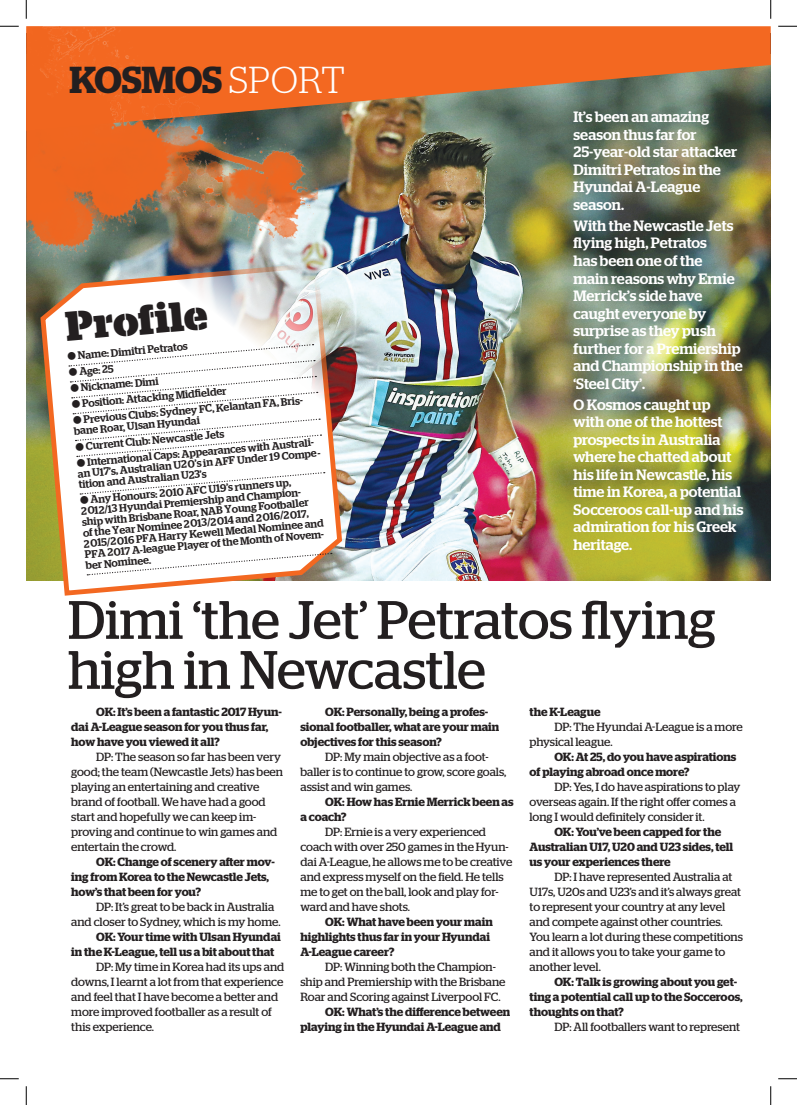
<style>
.page{position:relative;width:797px;height:1105px;background:#fff}
.page>*{position:absolute;margin:0;border:0;box-sizing:border-box;transform-origin:0 0}
.t1{font:53.88px/50px "Stag";letter-spacing:-.005em;color:#231f20}
.t2{font:700 41.38px "Stag Stencil";color:#231f20}
.t3{font:600 37.5px "Stag";letter-spacing:-.01em;color:#231f20}
.t4{font:500 15px/17.5px "Stag";color:#fff}
.t5{font:11.88px "Stag";letter-spacing:-.005em;color:#231f20}
.t6{font:600 11.88px "Stag";color:#231f20}
.t7{font:500 10.88px/10.9px "Stag";color:#231f20}
.s1{font-weight:300;color:#fff}
</style>
<div class="page">
<img style="left:26px;top:131px;width:744px;height:450px">
<svg style="left:353px;top:26px;width:417px;height:105px;fill:#f36821"></svg>
<img style="left:26px;top:26px;width:327px;height:363px">
<img style="left:36px;top:261px;width:308px;height:335px">
<svg style="left:69px;top:343px;width:252px;height:114px"></svg>
<svg style="left:80px;top:471px;width:245px;height:24px"></svg>
<svg style="left:87px;top:552px;width:245px;height:24px"></svg>
<svg style="left:0;top:25px;width:19px;height:2px"></svg>
<svg style="left:778px;top:25px;width:19px;height:2px"></svg>
<svg style="left:0;top:1078px;width:19px;height:1px"></svg>
<svg style="left:778px;top:1078px;width:19px;height:1px"></svg>
<svg style="left:25px;top:0;width:2px;height:19px"></svg>
<svg style="left:25px;top:1086px;width:2px;height:19px"></svg>
<svg style="left:770px;top:0;width:1px;height:19px"></svg>
<svg style="left:770px;top:1086px;width:1px;height:19px"></svg>
<p class="t3" style="left:69px;top:58px;width:277px">KOSMOS <span class="s1">SPORT</span></p>
<p class="t2" style="left:63px;top:302px;width:144px;rotate:-5deg">Profile</p>
<p class="t7" style="left:67px;top:351px;width:122px;rotate:-5deg">● Name: Dimitri Petratos</p>
<p class="t7" style="left:68px;top:367px;width:46px;rotate:-5deg">● Age: 25</p>
<p class="t7" style="left:70px;top:383px;width:90px;rotate:-5deg">● Nickname: Dimi</p>
<p class="t7" style="left:71px;top:399px;width:157px;rotate:-5deg">● Position: Attacking Midfi elder</p>
<p class="t7" style="left:73px;top:415px;width:234px;rotate:-5deg">● Previous Clubs: Sydney FC, Kelantan FA, Bris&shy;bane Roar, Ulsan Hyundai</p>
<p class="t7" style="left:75px;top:441px;width:151px;rotate:-5deg">● Current Club: Newcastle Jets</p>
<p class="t7" style="left:76px;top:457px;width:247px;rotate:-5deg">● International Caps: Appearances with Australi&shy;an U17’s, Australian U20’s in AFF Under 19 Compe&shy;tition and Australian U23’s</p>
<p class="t7" style="left:80px;top:495px;width:244px;rotate:-5deg">● Any Honours: 2010 AFC U19’s runners up, 2012/13 Hyundai Premiership and Champion&shy;ship with Brisbane Roar, NAB Young Footballer<br>of the Year Nominee 2013/2014 and 2016/2017, 2015/2016 PFA Harry Kewell Medal Nominee and PFA 2017 A-league Player of the Month of Novem&shy;ber Nominee.</p>
<p class="t4" style="left:573px;top:108px;width:165px">It’s been an amazing season thus far for<br>25-year-old star attacker<br>Dimitri Petratos in the<br>Hyundai A-League season.</p>
<p class="t4" style="left:573px;top:217px;width:171px">With the Newcastle Jets flying high, Petratos<br>has been one of the<br>main reasons why Ernie<br>Merrick’s side have caught everyone by surprise as they push further for a Premiership and Championship in the ‘Steel City’.</p>
<p class="t4" style="left:573px;top:395px;width:171px">O Kosmos caught up with one of the hottest prospects in Australia where he chatted about his life in Newcastle, his time in Korea, a potential<br>Socceroos call-up and his admiration for his Greek heritage.</p>
<p class="t1" style="left:68px;top:594px;width:649px">Dimi ‘the Jet’ Petratos flying high in Newcastle</p>
<p class="t6" style="left:96px;top:705px;width:187px">OK: It’s beena fantastic 2017 Hyun-</p>
<p class="t6" style="left:71px;top:720px;width:198px">dai A-League season for youthus far,</p>
<p class="t6" style="left:71px;top:735px;width:150px">how have you viewed it all?</p>
<p class="t5" style="left:96px;top:750px;width:186px">DP: The season so far has been very</p>
<p class="t5" style="left:71px;top:765px;width:213px">good; the team (Newcastle Jets) has been</p>
<p class="t5" style="left:71px;top:780px;width:189px">playing an entertaining and creative</p>
<p class="t5" style="left:71px;top:795px;width:196px">brand of football. We have had a good</p>
<p class="t5" style="left:71px;top:810px;width:186px">start and hopefully we can keep im-</p>
<p class="t5" style="left:71px;top:825px;width:207px">proving and continue to win games and</p>
<p class="t5" style="left:71px;top:840px;width:107px">entertain the crowd.</p>
<p class="t6" style="left:96px;top:855px;width:180px">OK: Change of scenery after mov-</p>
<p class="t6" style="left:71px;top:870px;width:199px">ing from Korea to the Newcastle Jets,</p>
<p class="t6" style="left:71px;top:885px;width:131px">how’s that been for you?</p>
<p class="t5" style="left:96px;top:900px;width:180px">DP: It’s great to be back in Australia</p>
<p class="t5" style="left:71px;top:915px;width:211px">and closer to Sydney, which is my home.</p>
<p class="t6" style="left:96px;top:930px;width:186px">OK:Your time with Ulsan Hyundai</p>
<p class="t6" style="left:71px;top:945px;width:204px">in the K-League, tell us a bit about that</p>
<p class="t5" style="left:96px;top:960px;width:190px">DP: My time in Korea had its ups and</p>
<p class="t5" style="left:71px;top:975px;width:213px">downs, I learnt a lot from that experience</p>
<p class="t5" style="left:71px;top:990px;width:208px">and feel that I have become a better and</p>
<p class="t5" style="left:71px;top:1005px;width:202px">more improved footballer as a result of</p>
<p class="t5" style="left:71px;top:1020px;width:84px">this experience.</p>
<p class="t6" style="left:325px;top:705px;width:164px">OK: Personally, being a profes-</p>
<p class="t6" style="left:300px;top:720px;width:200px">sional footballer, what are your main</p>
<p class="t6" style="left:300px;top:735px;width:143px">objectives for this season?</p>
<p class="t5" style="left:325px;top:750px;width:165px">DP: My main objective as a foot-</p>
<p class="t5" style="left:300px;top:765px;width:207px">baller is to continue to grow, score goals,</p>
<p class="t5" style="left:300px;top:780px;width:113px">assist and win games.</p>
<p class="t6" style="left:325px;top:795px;width:190px">OK: How has Ernie Merrick beenas</p>
<p class="t6" style="left:300px;top:810px;width:48px">a coach?</p>
<p class="t5" style="left:325px;top:825px;width:162px">DP: Ernie is a very experienced</p>
<p class="t5" style="left:300px;top:840px;width:210px">coach with over 250 games in the Hyun-</p>
<p class="t5" style="left:300px;top:855px;width:213px">dai A-League, he allows me to be creative</p>
<p class="t5" style="left:300px;top:870px;width:205px">and express myself on the field. He tells</p>
<p class="t5" style="left:300px;top:885px;width:200px">me to get on the ball, look and play for-</p>
<p class="t5" style="left:300px;top:900px;width:111px">ward and have shots.</p>
<p class="t6" style="left:325px;top:915px;width:169px">OK:What have been your main</p>
<p class="t6" style="left:300px;top:930px;width:191px">highlights thus far in your Hyundai</p>
<p class="t6" style="left:300px;top:945px;width:96px">A-League career?</p>
<p class="t5" style="left:325px;top:960px;width:172px">DP: Winning both the Champion-</p>
<p class="t5" style="left:300px;top:975px;width:207px">ship and Premiership with the Brisbane</p>
<p class="t5" style="left:300px;top:990px;width:202px">Roar and Scoring against Liverpool FC.</p>
<p class="t6" style="left:325px;top:1005px;width:186px">OK: What’s the difference between</p>
<p class="t6" style="left:300px;top:1020px;width:202px">playing in the Hyundai A-League and</p>
<p class="t6" style="left:529px;top:705px;width:72px">the K-League</p>
<p class="t5" style="left:554px;top:720px;width:190px">DP: The Hyundai A-League is a more</p>
<p class="t5" style="left:529px;top:735px;width:84px">physical league.</p>
<p class="t6" style="left:554px;top:750px;width:183px">OK: At 25, do you have aspirations</p>
<p class="t6" style="left:529px;top:765px;width:161px">of playing abroad once more?</p>
<p class="t5" style="left:554px;top:780px;width:188px">DP: Yes, I do have aspirations to play</p>
<p class="t5" style="left:529px;top:795px;width:208px">overseas again. If the right offer comes a</p>
<p class="t5" style="left:529px;top:810px;width:177px">long I would definitely consider it.</p>
<p class="t6" style="left:554px;top:825px;width:168px">OK: You’ve been capped for the</p>
<p class="t6" style="left:529px;top:840px;width:205px">Australian U17, U20and U23 sides,tell</p>
<p class="t6" style="left:529px;top:855px;width:143px">us your experiences there</p>
<p class="t5" style="left:554px;top:870px;width:179px">DP: I have represented Australia at</p>
<p class="t5" style="left:529px;top:885px;width:213px">U17s, U20s and U23’s and it’s always great</p>
<p class="t5" style="left:529px;top:900px;width:197px">to represent your country at any level</p>
<p class="t5" style="left:529px;top:915px;width:195px">and compete against other countries.</p>
<p class="t5" style="left:529px;top:930px;width:215px">You learn a lot during these competitions</p>
<p class="t5" style="left:529px;top:945px;width:197px">and it allows you to take your game to</p>
<p class="t5" style="left:529px;top:960px;width:73px">another level.</p>
<p class="t6" style="left:554px;top:975px;width:184px">OK:Talk is growing about you get-</p>
<p class="t6" style="left:529px;top:990px;width:214px">ting a potential callup to the Socceroos,</p>
<p class="t6" style="left:529px;top:1005px;width:96px">thoughts on that?</p>
<p class="t5" style="left:554px;top:1020px;width:187px">DP: All footballers want to represent</p>
</div>
